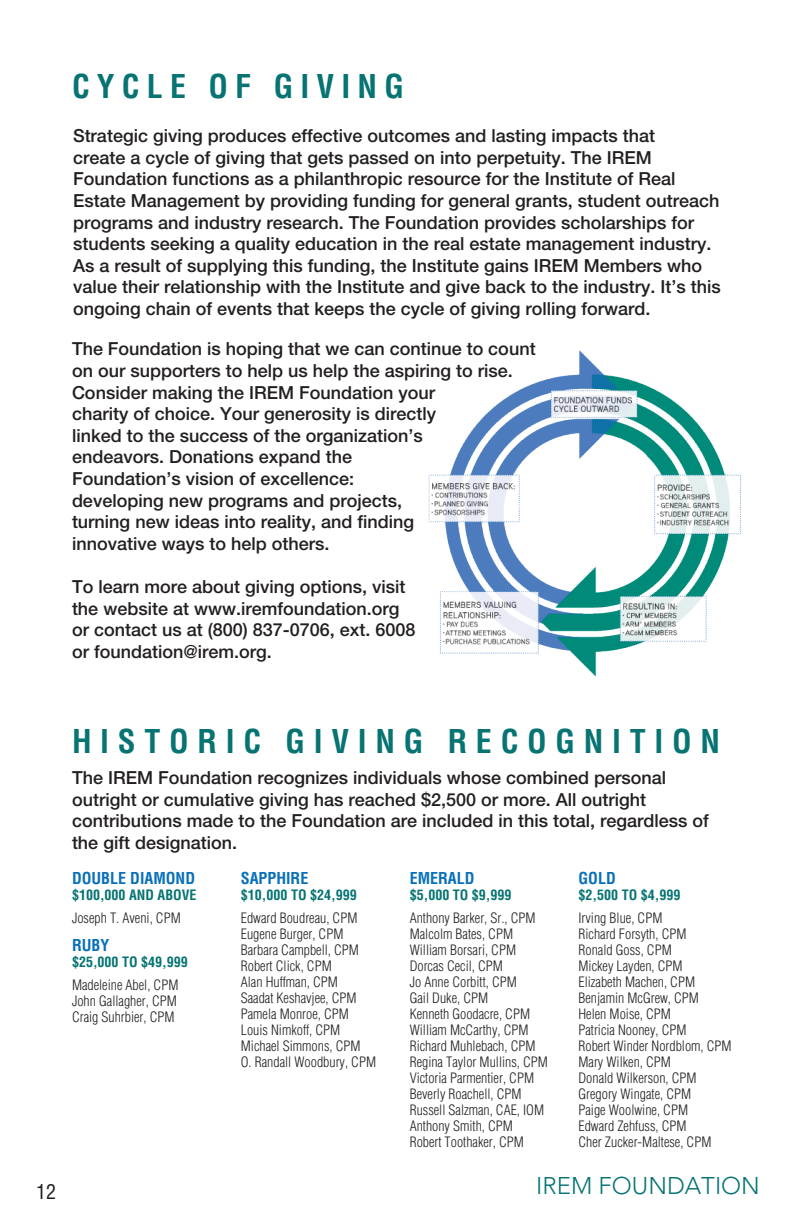
<style>
.page{position:relative;width:792px;height:1224px;background:#fff}
.page>*{position:absolute;margin:0;border:0;box-sizing:border-box;transform-origin:0 0}
.section_header{font:700 condensed 32px "Helvetica";letter-spacing:.275em;color:#077473}
.section_header-2{font:700 condensed 32px "Helvetica";letter-spacing:.225em;color:#077473}
.t1{font:300 24px "Avenir";color:#077473}
.t2{font:condensed 20px "Helvetica";color:#231f20}
.body{font:500 18px/21.6px "Helvetica Neue";color:#231f20}
._1_DONOR_REGION_8_PT{font:700 condensed 16px "Helvetica";color:#0970b9}
._4_DONOR_NAMES_7PT_H{font:300 condensed 14px "Helvetica";color:#231f20}
._2A__historic_donor{font:700 condensed 14px "Helvetica";color:#077473}
</style>
<div class="page">
<img style="left:428px;top:350px;width:313px;height:327px">
<p class="section_header-2" style="left:72px;top:66px;width:333px">CYCLE OF GIVING</p>
<p class="body" style="left:73px;top:125px;width:649px">Strategic giving produces effective outcomes and lasting impacts that<br>create a cycle of giving that gets passed on into perpetuity. The IREM Foundation functions as a philanthropic resource for the Institute of Real Estate Management by providing funding for general grants, student outreach programs and industry research. The Foundation provides scholarships for students seeking a quality education in the real estate management industry.<br>As a result of supplying this funding, the Institute gains IREM Members who value their relationship with the Institute and give back to the industry. It’s this ongoing chain of events that keeps the cycle of giving rolling forward.</p>
<p class="body" style="left:72px;top:338px;width:465px">The Foundation is hoping that we can continue to count on our supporters to help us help the aspiring to rise.<br>Consider making the IREM Foundation your</p>
<p class="body" style="left:72px;top:403px;width:366px">charity of choice. Your generosity is directly</p>
<p class="body" style="left:72px;top:424px;width:352px">linked to the success of the organization’s</p>
<p class="body" style="left:72px;top:446px;width:282px">endeavors. Donations expand the</p>
<p class="body" style="left:72px;top:468px;width:284px">Foundation’s vision of excellence:</p>
<p class="body" style="left:72px;top:489px;width:332px">developing new programs and projects,</p>
<p class="body" style="left:72px;top:511px;width:344px">turning new ideas into reality, and finding</p>
<p class="body" style="left:72px;top:532px;width:259px">innovative ways to help others.</p>
<p class="body" style="left:72px;top:576px;width:335px">To learn more about giving options, visit</p>
<p class="body" style="left:72px;top:597px;width:329px">the website at www.iremfoundation.org</p>
<p class="body" style="left:72px;top:619px;width:345px">or contact us at (800) 837-0706, ext. 6008</p>
<p class="body" style="left:72px;top:640px;width:201px">or foundation@irem.org.</p>
<p class="section_header" style="left:72px;top:721px;width:649px">HISTORIC GIVING RECOGNITION</p>
<p class="body" style="left:72px;top:767px;width:638px">The IREM Foundation recognizes individuals whose combined personal outright or cumulative giving has reached $2,500 or more. All outright contributions made to the Foundation are included in this total, regardless of the gift designation.</p>
<p class="_1_DONOR_REGION_8_PT" style="left:72px;top:868px;width:125px">DOUBLE DIAMOND</p>
<p class="_2A__historic_donor" style="left:72px;top:886px;width:126px">$100,000 AND ABOVE</p>
<p class="_4_DONOR_NAMES_7PT_H" style="left:72px;top:909px;width:110px">Joseph T. Aveni, CPM</p>
<p class="_1_DONOR_REGION_8_PT" style="left:72px;top:935px;width:39px">RUBY</p>
<p class="_2A__historic_donor" style="left:72px;top:953px;width:117px">$25,000 TO $49,999</p>
<p class="_4_DONOR_NAMES_7PT_H" style="left:72px;top:976px;width:108px">Madeleine Abel, CPM</p>
<p class="_4_DONOR_NAMES_7PT_H" style="left:72px;top:992px;width:106px">John Gallagher, CPM</p>
<p class="_4_DONOR_NAMES_7PT_H" style="left:72px;top:1008px;width:104px">Craig Suhrbier, CPM</p>
<p class="_1_DONOR_REGION_8_PT" style="left:241px;top:868px;width:69px">SAPPHIRE</p>
<p class="_2A__historic_donor" style="left:241px;top:886px;width:117px">$10,000 TO $24,999</p>
<p class="_4_DONOR_NAMES_7PT_H" style="left:241px;top:909px;width:118px">Edward Boudreau, CPM</p>
<p class="_4_DONOR_NAMES_7PT_H" style="left:241px;top:925px;width:104px">Eugene Burger, CPM</p>
<p class="_4_DONOR_NAMES_7PT_H" style="left:241px;top:941px;width:120px">Barbara Campbell, CPM</p>
<p class="_4_DONOR_NAMES_7PT_H" style="left:241px;top:957px;width:92px">Robert Click, CPM</p>
<p class="_4_DONOR_NAMES_7PT_H" style="left:241px;top:973px;width:99px">Alan Huffman, CPM</p>
<p class="_4_DONOR_NAMES_7PT_H" style="left:241px;top:989px;width:117px">Saadat Keshavjee, CPM</p>
<p class="_4_DONOR_NAMES_7PT_H" style="left:241px;top:1005px;width:110px">Pamela Monroe, CPM</p>
<p class="_4_DONOR_NAMES_7PT_H" style="left:241px;top:1021px;width:101px">Louis Nimkoff, CPM</p>
<p class="_4_DONOR_NAMES_7PT_H" style="left:241px;top:1037px;width:121px">Michael Simmons, CPM</p>
<p class="_4_DONOR_NAMES_7PT_H" style="left:241px;top:1053px;width:137px">O. Randall Woodbury, CPM</p>
<p class="_1_DONOR_REGION_8_PT" style="left:579px;top:868px;width:39px">GOLD</p>
<p class="_2A__historic_donor" style="left:579px;top:886px;width:103px">$2,500 TO $4,999</p>
<p class="_4_DONOR_NAMES_7PT_H" style="left:579px;top:909px;width:85px">Irving Blue, CPM</p>
<p class="_4_DONOR_NAMES_7PT_H" style="left:579px;top:925px;width:110px">Richard Forsyth, CPM</p>
<p class="_4_DONOR_NAMES_7PT_H" style="left:579px;top:941px;width:95px">Ronald Goss, CPM</p>
<p class="_4_DONOR_NAMES_7PT_H" style="left:579px;top:957px;width:106px">Mickey Layden, CPM</p>
<p class="_4_DONOR_NAMES_7PT_H" style="left:579px;top:973px;width:118px">Elizabeth Machen, CPM</p>
<p class="_4_DONOR_NAMES_7PT_H" style="left:579px;top:989px;width:122px">Benjamin McGrew, CPM</p>
<p class="_4_DONOR_NAMES_7PT_H" style="left:579px;top:1005px;width:94px">Helen Moise, CPM</p>
<p class="_4_DONOR_NAMES_7PT_H" style="left:579px;top:1021px;width:110px">Patricia Nooney, CPM</p>
<p class="_4_DONOR_NAMES_7PT_H" style="left:579px;top:1037px;width:155px">Robert Winder Nordblom, CPM</p>
<p class="_4_DONOR_NAMES_7PT_H" style="left:579px;top:1053px;width:94px">Mary Wilken, CPM</p>
<p class="_4_DONOR_NAMES_7PT_H" style="left:579px;top:1069px;width:120px">Donald Wilkerson, CPM</p>
<p class="_4_DONOR_NAMES_7PT_H" style="left:579px;top:1085px;width:114px">Gregory Wingate, CPM</p>
<p class="_4_DONOR_NAMES_7PT_H" style="left:579px;top:1101px;width:111px">Paige Woolwine, CPM</p>
<p class="_4_DONOR_NAMES_7PT_H" style="left:579px;top:1117px;width:110px">Edward Zehfuss, CPM</p>
<p class="_4_DONOR_NAMES_7PT_H" style="left:579px;top:1133px;width:134px">Cher Zucker-Maltese, CPM</p>
<p class="_1_DONOR_REGION_8_PT" style="left:410px;top:868px;width:66px">EMERALD</p>
<p class="_2A__historic_donor" style="left:410px;top:886px;width:103px">$5,000 TO $9,999</p>
<p class="_4_DONOR_NAMES_7PT_H" style="left:410px;top:909px;width:127px">Anthony Barker, Sr., CPM</p>
<p class="_4_DONOR_NAMES_7PT_H" style="left:410px;top:925px;width:105px">Malcolm Bates, CPM</p>
<p class="_4_DONOR_NAMES_7PT_H" style="left:410px;top:941px;width:108px">William Borsari, CPM</p>
<p class="_4_DONOR_NAMES_7PT_H" style="left:410px;top:957px;width:95px">Dorcas Cecil, CPM</p>
<p class="_4_DONOR_NAMES_7PT_H" style="left:410px;top:973px;width:109px">Jo Anne Corbitt, CPM</p>
<p class="_4_DONOR_NAMES_7PT_H" style="left:410px;top:989px;width:80px">Gail Duke, CPM</p>
<p class="_4_DONOR_NAMES_7PT_H" style="left:410px;top:1005px;width:122px">Kenneth Goodacre, CPM</p>
<p class="_4_DONOR_NAMES_7PT_H" style="left:410px;top:1021px;width:120px">William McCarthy, CPM</p>
<p class="_4_DONOR_NAMES_7PT_H" style="left:410px;top:1037px;width:127px">Richard Muhlebach, CPM</p>
<p class="_4_DONOR_NAMES_7PT_H" style="left:410px;top:1053px;width:140px">Regina Taylor Mullins, CPM</p>
<p class="_4_DONOR_NAMES_7PT_H" style="left:410px;top:1069px;width:126px">Victoria Parmentier, CPM</p>
<p class="_4_DONOR_NAMES_7PT_H" style="left:410px;top:1085px;width:113px">Beverly Roachell, CPM</p>
<p class="_4_DONOR_NAMES_7PT_H" style="left:410px;top:1101px;width:136px">Russell Salzman, CAE, IOM</p>
<p class="_4_DONOR_NAMES_7PT_H" style="left:410px;top:1117px;width:105px">Anthony Smith, CPM</p>
<p class="_4_DONOR_NAMES_7PT_H" style="left:410px;top:1133px;width:116px">Robert Toothaker, CPM</p>
<p class="t2" style="left:36px;top:1179px;width:21px">12</p>
<h2 class="t1" style="left:536px;top:1172px;width:225px">IREM FOUNDATION</h2>
</div>
